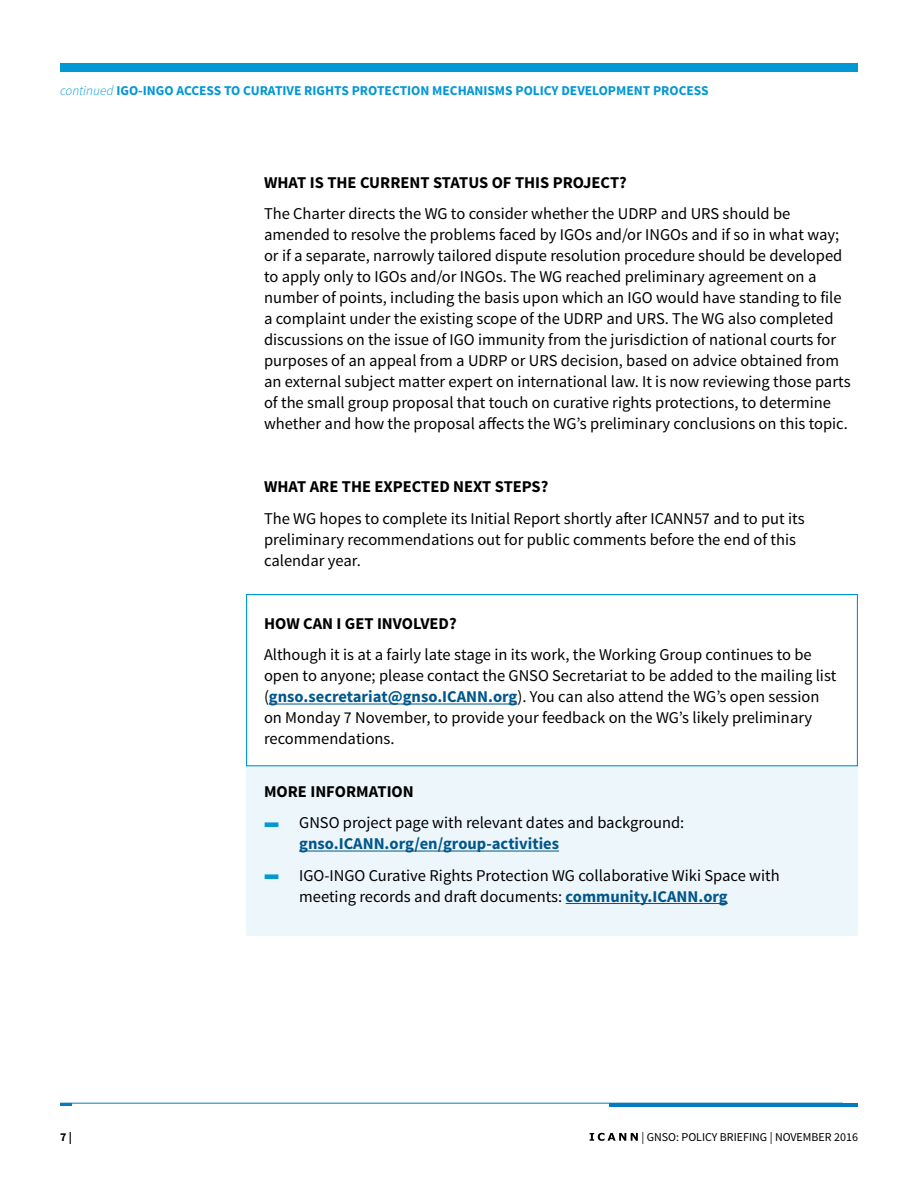
<style>
.page{position:relative;width:918px;height:1188px;background:#fff}
.page>*{position:absolute;margin:0;border:0;box-sizing:border-box;transform-origin:0 0}
.t1{font:16.5px/21px "Source Sans Pro";color:#000}
.t2{font:700 16.5px "Source Sans Pro";color:#000}
.t3{font:700 13.5px "Source Sans Pro";color:#0098d5}
.t4{font:12px "Source Sans Pro";color:#000}
.t5{font:700 12px "Source Sans Pro";color:#000}
.s1{font-weight:300;font-style:italic}
.s2{font-weight:700;color:#01578b}
.s3{color:#0098d5}
</style>
<div class="page">
<div style="left:246px;top:766px;width:612px;height:170px;background:#edf6fb"></div>
<hr style="left:60px;top:1103px;width:783px;height:1px;background:#047bc1">
<svg style="left:590px;top:1133px;width:48px;height:8px"></svg>
<svg style="left:60px;top:1104px;width:11px;height:2px"></svg>
<hr style="left:610px;top:1103px;width:248px;height:3px;background:#047bc1">
<div style="left:60px;top:63px;width:798px;height:9px;background:#0098d5"></div>
<hr style="left:269px;top:704px;width:248px;height:1px;background:#01578b">
<hr style="left:299px;top:851px;width:260px;height:1px;background:#01578b">
<hr style="left:566px;top:903px;width:162px;height:1px;background:#01578b">
<div style="left:246px;top:594px;width:612px;height:172px;border:1px solid #0098d5"></div>
<p class="t3" style="left:60px;top:82px;width:650px"><span class="s1">continued</span> IGO-INGO ACCESS TO CURATIVE RIGHTS PROTECTION MECHANISMS POLICY DEVELOPMENT PROCESS</p>
<p class="t2" style="left:264px;top:172px;width:364px">WHAT IS THE CURRENT STATUS OF THIS PROJECT?</p>
<p class="t1" style="left:264px;top:204px;width:588px">The Charter directs the WG to consider whether the UDRP and URS should be amended to resolve the problems faced by IGOs and/or INGOs and if so in what way; or if a separate, narrowly tailored dispute resolution procedure should be developed to apply only to IGOs and/or INGOs. The WG reached preliminary agreement on a number of points, including the basis upon which an IGO would have standing to file a complaint under the existing scope of the UDRP and URS. The WG also completed discussions on the issue of IGO immunity from the jurisdiction of national courts for purposes of an appeal from a UDRP or URS decision, based on advice obtained from an external subject matter expert on international law. It is now reviewing those parts of the small group proposal that touch on curative rights protections, to determine whether and how the proposal affects the WG’s preliminary conclusions on this topic.</p>
<p class="t2" style="left:264px;top:476px;width:286px">WHAT ARE THE EXPECTED NEXT STEPS?</p>
<p class="t1" style="left:264px;top:508px;width:542px">The WG hopes to complete its Initial Report shortly after ICANN57 and to put its preliminary recommendations out for public comments before the end of this calendar year.</p>
<p class="t2" style="left:264px;top:613px;width:194px">HOW CAN I GET INVOLVED?</p>
<p class="t1" style="left:264px;top:645px;width:574px">Although it is at a fairly late stage in its work, the Working Group continues to be open to anyone; please contact the GNSO Secretariat to be added to the mailing list (<span class="s2">gnso.secretariat@gnso.ICANN.org</span>). You can also attend the WG’s open session on Monday 7 November, to provide your feedback on the WG’s likely preliminary recommendations.</p>
<p class="t2" style="left:264px;top:781px;width:151px">MORE INFORMATION</p>
<p class="t1" style="left:299px;top:813px;width:387px;text-indent:-35px"><span class="s3">■</span> GNSO project page with relevant dates and background: <span class="s2">gnso.ICANN.org/en/group-activities</span></p>
<p class="t1" style="left:299px;top:865px;width:482px;text-indent:-35px"><span class="s3">■</span> IGO-INGO Curative Rights Protection WG collaborative Wiki Space with meeting records and draft documents: <span class="s2">community.ICANN.org</span></p>
<p class="t5" style="left:60px;top:1129px;width:14px">7 |</p>
<p class="t4" style="left:642px;top:1129px;width:218px">| GNSO: POLICY BRIEFING | NOVEMBER 2016</p>
</div>
